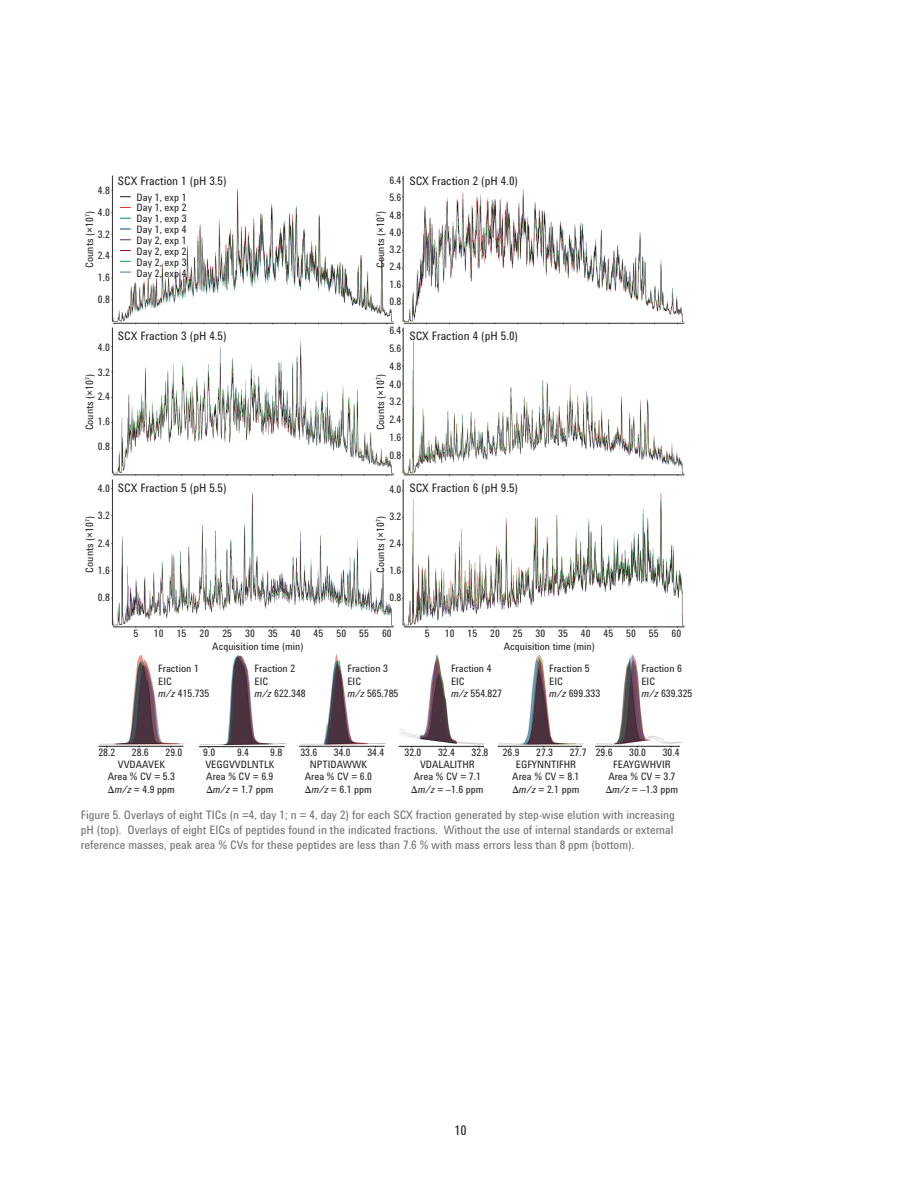
<style>
.page{position:relative;width:918px;height:1188px;background:#fff}
.page>*{position:absolute;margin:0;border:0;box-sizing:border-box;transform-origin:0 0}
.t1{font:13.5px "Agilent Condensed CFF";color:#231f20}
.t2{font:12px/15px "Agilent Condensed CFF";color:#6c6d70;text-align:justify}
.t3{font:12px "Agilent Condensed CFF";color:#231f20}
.t4{font:10.5px/10.9px "Agilent Condensed CFF";color:#231f20}
.s1{font-size:10.5px}
.s2{font-style:italic}
</style>
<div class="page">
<img style="left:98px;top:175px;width:587px;height:573px">
<p class="t4" style="left:98px;top:185px;width:14px">4.8</p>
<p class="t4" style="left:98px;top:206px;width:14px">4.0</p>
<p class="t4" style="left:84px;top:268px;width:58px;rotate:-90deg">Counts (×10<sup>7</sup>)</p>
<p class="t4" style="left:98px;top:228px;width:14px">3.2</p>
<p class="t4" style="left:98px;top:244px;width:14px;line-height:21.8px;text-align:justify">2.4<br>1.6<br>0.8</p>
<p class="t3" style="left:118px;top:172px;width:110px">SCX Fraction 1 (pH 3.5)</p>
<p class="t4" style="left:137px;top:191px;width:51px;text-align:justify">Day 1, exp 1<br>Day 1, exp 2<br>Day 1, exp 3<br>Day 1, exp 4<br>Day 2, exp 1<br>Day 2, exp 2<br>Day 2, exp 3<br>Day 2, exp 4</p>
<p class="t4" style="left:98px;top:341px;width:14px">4.0</p>
<p class="t4" style="left:98px;top:366px;width:14px">3.2</p>
<p class="t4" style="left:84px;top:430px;width:58px;rotate:-90deg">Counts (×10<sup>7</sup>)</p>
<p class="t4" style="left:98px;top:391px;width:14px">2.4</p>
<p class="t4" style="left:98px;top:416px;width:14px">1.6</p>
<p class="t4" style="left:98px;top:441px;width:14px">0.8</p>
<p class="t3" style="left:118px;top:327px;width:110px">SCX Fraction 3 (pH 4.5)</p>
<p class="t3" style="left:98px;top:478px;width:130px"><span class="s1">4.0</span> SCX Fraction 5 (pH 5.5)</p>
<p class="t4" style="left:98px;top:510px;width:14px">3.2</p>
<p class="t4" style="left:84px;top:573px;width:58px;rotate:-90deg">Counts (×10<sup>7</sup>)</p>
<p class="t4" style="left:98px;top:537px;width:14px">2.4</p>
<p class="t4" style="left:98px;top:565px;width:14px">1.6</p>
<p class="t4" style="left:98px;top:592px;width:14px">0.8</p>
<p class="t4" style="left:389px;top:175px;width:14px">6.4</p>
<p class="t4" style="left:389px;top:206px;width:14px;line-height:17.2px;text-align:justify">4.8<br>4.0<br>3.2<br>2.4<br>1.6<br>0.8</p>
<p class="t4" style="left:389px;top:342px;width:14px">5.6</p>
<p class="t4" style="left:389px;top:192px;width:14px">5.6</p>
<p class="t4" style="left:375px;top:268px;width:58px;rotate:-90deg">Counts (×10<sup>7</sup>)</p>
<p class="t4" style="left:389px;top:325px;width:14px">6.4</p>
<p class="t4" style="left:389px;top:357px;width:14px;line-height:17.9px;text-align:justify">4.8<br>4.0<br>3.2<br>2.4<br>1.6<br>0.8</p>
<p class="t4" style="left:375px;top:430px;width:58px;rotate:-90deg">Counts (×10<sup>7</sup>)</p>
<p class="t3" style="left:409px;top:172px;width:110px">SCX Fraction 2 (pH 4.0)</p>
<p class="t3" style="left:409px;top:327px;width:110px">SCX Fraction 4 (pH 5.0)</p>
<p class="t3" style="left:389px;top:478px;width:130px"><sub>4.0</sub> SCX Fraction 6 (pH 9.5)</p>
<p class="t4" style="left:389px;top:510px;width:14px">3.2</p>
<p class="t4" style="left:375px;top:573px;width:58px;rotate:-90deg">Counts (×10<sup>7</sup>)</p>
<p class="t4" style="left:389px;top:538px;width:14px">2.4</p>
<p class="t4" style="left:389px;top:565px;width:14px">1.6</p>
<p class="t4" style="left:389px;top:592px;width:14px">0.8</p>
<p class="t4" style="left:134px;top:628px;width:6px">5</p>
<p class="t4" style="left:154px;top:628px;width:11px">10</p>
<p class="t4" style="left:158px;top:662px;width:42px">Fraction 1</p>
<p class="t4" style="left:177px;top:628px;width:217px">15 20 25 30 35 40 45 50 55 60</p>
<p class="t4" style="left:425px;top:628px;width:6px">5</p>
<p class="t4" style="left:445px;top:628px;width:11px">10</p>
<p class="t4" style="left:212px;top:641px;width:93px">Acquisition time (min)</p>
<p class="t4" style="left:504px;top:641px;width:93px">Acquisition time (min)</p>
<p class="t4" style="left:468px;top:628px;width:215px">15 20 25 30 35 40 45 50 55 60</p>
<p class="t4" style="left:255px;top:661px;width:42px;line-height:13.5px">Fraction 2<br>EIC</p>
<p class="t4" style="left:255px;top:688px;width:53px"><span class="s2">m/z</span> 622.348</p>
<p class="t4" style="left:347px;top:661px;width:42px;line-height:13.5px">Fraction 3<br>EIC</p>
<p class="t4" style="left:347px;top:688px;width:53px"><span class="s2">m/z</span> 565.785</p>
<p class="t4" style="left:641px;top:661px;width:42px;line-height:13.5px">Fraction 6<br>EIC</p>
<p class="t4" style="left:641px;top:688px;width:53px"><span class="s2">m/z</span> 639.325</p>
<p class="t4" style="left:451px;top:661px;width:42px;line-height:13.5px">Fraction 4<br>EIC</p>
<p class="t4" style="left:451px;top:688px;width:53px"><span class="s2">m/z</span> 554.827</p>
<p class="t4" style="left:549px;top:661px;width:42px;line-height:13.5px">Fraction 5<br>EIC</p>
<p class="t4" style="left:549px;top:688px;width:53px"><span class="s2">m/z</span> 699.333</p>
<p class="t4" style="left:158px;top:675px;width:53px;line-height:12px">EIC<br><span class="s2">m/z</span> 415.735</p>
<p class="t4" style="left:98px;top:747px;width:18px">28.2</p>
<p class="t4" style="left:118px;top:747px;width:49px;text-align:center">28.6<br>VVDAAVEK</p>
<p class="t4" style="left:108px;top:770px;width:69px;line-height:12.6px;text-align:right">Area % CV = 5.3 <span class="s2">m/z</span> = 4.9 ppm</p>
<p class="t4" style="left:165px;top:747px;width:18px">29.0</p>
<p class="t4" style="left:203px;top:747px;width:14px">9.0</p>
<p class="t4" style="left:237px;top:747px;width:14px">9.4</p>
<p class="t4" style="left:270px;top:747px;width:14px">9.8</p>
<p class="t4" style="left:300px;top:747px;width:18px">33.6</p>
<p class="t4" style="left:334px;top:747px;width:18px">34.0</p>
<p class="t4" style="left:367px;top:747px;width:18px">34.4</p>
<p class="t4" style="left:405px;top:747px;width:18px">32.0</p>
<p class="t4" style="left:438px;top:747px;width:18px">32.4</p>
<p class="t4" style="left:472px;top:747px;width:18px">32.8</p>
<p class="t4" style="left:503px;top:747px;width:18px">26.9</p>
<p class="t4" style="left:536px;top:747px;width:18px">27.3</p>
<p class="t4" style="left:570px;top:747px;width:44px">27.7 29.6</p>
<p class="t4" style="left:629px;top:747px;width:18px">30.0</p>
<p class="t4" style="left:663px;top:747px;width:18px">30.4</p>
<p class="t4" style="left:205px;top:757px;width:70px;line-height:12.6px;text-align:right">VEGGVVDLNTLK<br>Area % CV = 6.9 <span class="s2">m/z</span> = 1.7 ppm</p>
<p class="t4" style="left:310px;top:758px;width:59px">NPTIDAWWK</p>
<p class="t4" style="left:414px;top:757px;width:71px;line-height:12.6px;text-align:center">VDALALITHR<br>Area % CV = 7.1 <span class="s2">m/z</span> = –1.6 ppm</p>
<p class="t4" style="left:516px;top:758px;width:62px">EGFYNNTIFHR</p>
<p class="t4" style="left:608px;top:757px;width:71px;line-height:12.6px;text-align:center">FEAYGWHVIR<br>Area % CV = 3.7 <span class="s2">m/z</span> = –1.3 ppm</p>
<p class="t4" style="left:305px;top:771px;width:69px">Area % CV = 6.0</p>
<p class="t4" style="left:311px;top:783px;width:62px"><span class="s2">m/z</span> = 6.1 ppm</p>
<p class="t4" style="left:512px;top:771px;width:69px">Area % CV = 8.1</p>
<p class="t4" style="left:519px;top:783px;width:62px"><span class="s2">m/z</span> = 2.1 ppm</p>
<p class="t2" style="left:81px;top:807px;width:596px">Figure 5. Overlays of eight TICs (n =4, day 1; n = 4, day 2) for each SCX fraction generated by step-wise elution with increasing pH (top). Overlays of eight EICs of peptides found in the indicated fractions. Without the use of internal standards or external reference masses, peak area % CVs for these peptides are less than 7.6 % with mass errors less than 8 ppm (bottom).</p>
<p class="t1" style="left:454px;top:1120px;width:14px">10</p>
</div>
